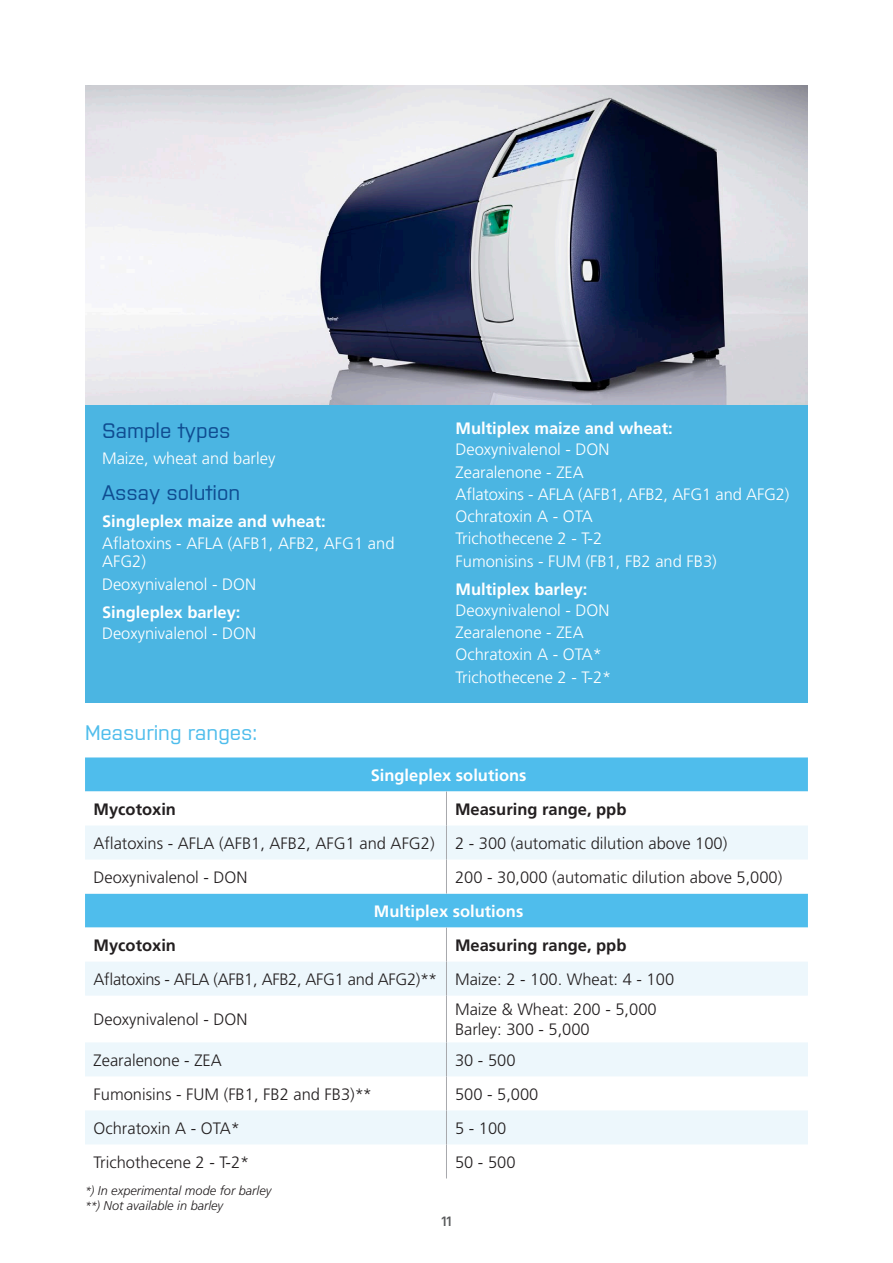
<style>
.page{position:relative;width:893px;height:1263px;background:#fff}
.page>*{position:absolute;margin:0;border:0;box-sizing:border-box;transform-origin:0 0}
._14_16{font:500 21px "Purista";color:#0f4c91}
._14_16-2{font:500 21px "Purista";color:#4fbdec}
.Box_text_page_2{font:300 16.5px "Frutiger LT Pro";color:#231f20}
.Box_text_page_1{font:300 16.5px "Frutiger LT Pro";color:#fff}
.Body_white{font:300 16.5px/18px "Frutiger LT Pro";color:#fff}
.Box_text_page_1-2{font:700 16.5px "Frutiger LT Pro";color:#fff}
.Box_text_page_2-2{font:700 16.5px "Frutiger LT Pro";color:#231f20}
.Box_text_page_2-3{font:300 16.5px "Frutiger LT Pro";letter-spacing:-.02em;color:#231f20}
.Box_text_page_2_bold{font:700 16.5px "Frutiger LT Pro";color:#fff}
.t1{font:600 13.5px "Purista";color:#57585a}
.t2{font:italic 300 12.75px "Frutiger LT Pro";color:#231f20}
.s1{font-weight:700}
.s2{font-size:12px}
</style>
<div class="page">
<img style="left:85px;top:85px;width:723px;height:320px">
<div style="left:85px;top:405px;width:723px;height:298px;background:#4bb5e2"></div>
<div style="left:85px;top:757px;width:723px;height:34px;background:#4fbdec"></div>
<svg style="left:85px;top:826px;width:723px;height:318px"></svg>
<hr style="left:446px;top:791px;width:1px;height:34px;background:#a8a9ad">
<hr style="left:446px;top:825px;width:1px;height:34px;background:#a8a9ad">
<hr style="left:446px;top:859px;width:1px;height:34px;background:#a8a9ad">
<hr style="left:446px;top:927px;width:1px;height:34px;background:#a8a9ad">
<hr style="left:446px;top:961px;width:1px;height:35px;background:#a8a9ad">
<hr style="left:446px;top:996px;width:1px;height:46px;background:#a8a9ad">
<hr style="left:446px;top:1042px;width:1px;height:34px;background:#a8a9ad">
<hr style="left:446px;top:1076px;width:1px;height:34px;background:#a8a9ad">
<hr style="left:446px;top:1110px;width:1px;height:34px;background:#a8a9ad">
<hr style="left:446px;top:1144px;width:1px;height:34px;background:#a8a9ad">
<p class="_14_16" style="left:102px;top:415px;width:130px">Sample types</p>
<p class="Body_white" style="left:102px;top:450px;width:175px">Maize, wheat and barley</p>
<p class="_14_16" style="left:102px;top:478px;width:140px">Assay solution</p>
<p class="Box_text_page_1-2" style="left:102px;top:511px;width:225px">Singleplex maize and wheat:</p>
<p class="Body_white" style="left:102px;top:535px;width:294px">Aflatoxins - AFLA (AFB1, AFB2, AFG1 and<br>AFG2)</p>
<p class="Body_white" style="left:102px;top:575px;width:156px">Deoxynivalenol - DON</p>
<p class="Body_white" style="left:102px;top:602px;width:156px;line-height:21px"><span class="s1">Singleplex barley:<br></span>Deoxynivalenol - DON</p>
<p class="_14_16-2" style="left:85px;top:717px;width:174px">Measuring ranges:</p>
<p class="Box_text_page_1-2" style="left:455px;top:419px;width:219px">Multiplex maize and wheat:</p>
<p class="Box_text_page_1" style="left:455px;top:440px;width:156px">Deoxynivalenol - DON</p>
<p class="Box_text_page_1" style="left:455px;top:462px;width:130px">Zearalenone - ZEA</p>
<p class="Box_text_page_1" style="left:455px;top:485px;width:335px">Aflatoxins - AFLA (AFB1, AFB2, AFG1 and AFG2)</p>
<p class="Box_text_page_1" style="left:455px;top:507px;width:139px">Ochratoxin A - OTA</p>
<p class="Box_text_page_1" style="left:455px;top:529px;width:148px">Trichothecene 2 - T-2</p>
<p class="Box_text_page_1" style="left:455px;top:551px;width:263px">Fumonisins - FUM (FB1, FB2 and FB3)</p>
<p class="Box_text_page_1-2" style="left:455px;top:579px;width:134px">Multiplex barley:</p>
<p class="Box_text_page_1" style="left:455px;top:601px;width:156px">Deoxynivalenol - DON</p>
<p class="Box_text_page_1" style="left:455px;top:623px;width:130px">Zearalenone - ZEA</p>
<p class="Box_text_page_1" style="left:455px;top:645px;width:148px">Ochratoxin A - OTA*</p>
<p class="Box_text_page_1" style="left:455px;top:667px;width:157px">Trichothecene 2 - T-2*</p>
<p class="Box_text_page_2_bold" style="left:371px;top:765px;width:157px">Singleplex solutions</p>
<p class="Box_text_page_2-2" style="left:94px;top:799px;width:84px">Mycotoxin</p>
<p class="Box_text_page_2-2" style="left:455px;top:799px;width:173px">Measuring range, ppb</p>
<p class="Box_text_page_2" style="left:94px;top:833px;width:343px">Aflatoxins - AFLA (AFB1, AFB2, AFG1 and AFG2)</p>
<p class="Box_text_page_2" style="left:455px;top:833px;width:274px">2 - 300 (automatic dilution above 100)</p>
<p class="Box_text_page_2" style="left:94px;top:867px;width:156px">Deoxynivalenol - DON</p>
<p class="Box_text_page_2" style="left:455px;top:867px;width:329px">200 - 30,000 (automatic dilution above 5,000)</p>
<p class="Box_text_page_2_bold" style="left:374px;top:901px;width:151px">Multiplex solutions</p>
<p class="Box_text_page_2-2" style="left:94px;top:935px;width:84px">Mycotoxin</p>
<p class="Box_text_page_2-2" style="left:455px;top:935px;width:173px">Measuring range, ppb</p>
<p class="Box_text_page_2-3" style="left:94px;top:969px;width:345px">Aflatoxins - AFLA (AFB1, AFB2, AFG1 and AFG2)**</p>
<p class="Box_text_page_2" style="left:455px;top:969px;width:221px">Maize: 2 - 100. Wheat: 4 - 100</p>
<p class="Box_text_page_2" style="left:94px;top:1010px;width:156px">Deoxynivalenol - DON</p>
<p class="Box_text_page_2" style="left:455px;top:1000px;width:203px">Maize &amp; Wheat: 200 - 5,000</p>
<p class="Box_text_page_2" style="left:455px;top:1019px;width:136px">Barley: 300 - 5,000</p>
<p class="Box_text_page_2" style="left:94px;top:1050px;width:130px">Zearalenone - ZEA</p>
<p class="Box_text_page_2" style="left:455px;top:1050px;width:62px">30 - 500</p>
<p class="Box_text_page_2" style="left:94px;top:1084px;width:280px">Fumonisins - FUM (FB1, FB2 and FB3)**</p>
<p class="Box_text_page_2" style="left:455px;top:1084px;width:85px">500 - 5,000</p>
<p class="Box_text_page_2" style="left:94px;top:1118px;width:148px">Ochratoxin A - OTA*</p>
<p class="Box_text_page_2" style="left:455px;top:1118px;width:53px">5 - 100</p>
<p class="Box_text_page_2" style="left:94px;top:1152px;width:157px">Trichothecene 2 - T-2*</p>
<p class="Box_text_page_2" style="left:455px;top:1152px;width:62px">50 - 500</p>
<p class="t2" style="left:85px;top:1183px;width:188px"><span class="s2">*</span>) In experimental mode for barley</p>
<p class="t2" style="left:85px;top:1198px;width:140px"><span class="s2">**</span>) Not available in barley</p>
<p class="t1" style="left:441px;top:1211px;width:12px">11</p>
</div>
